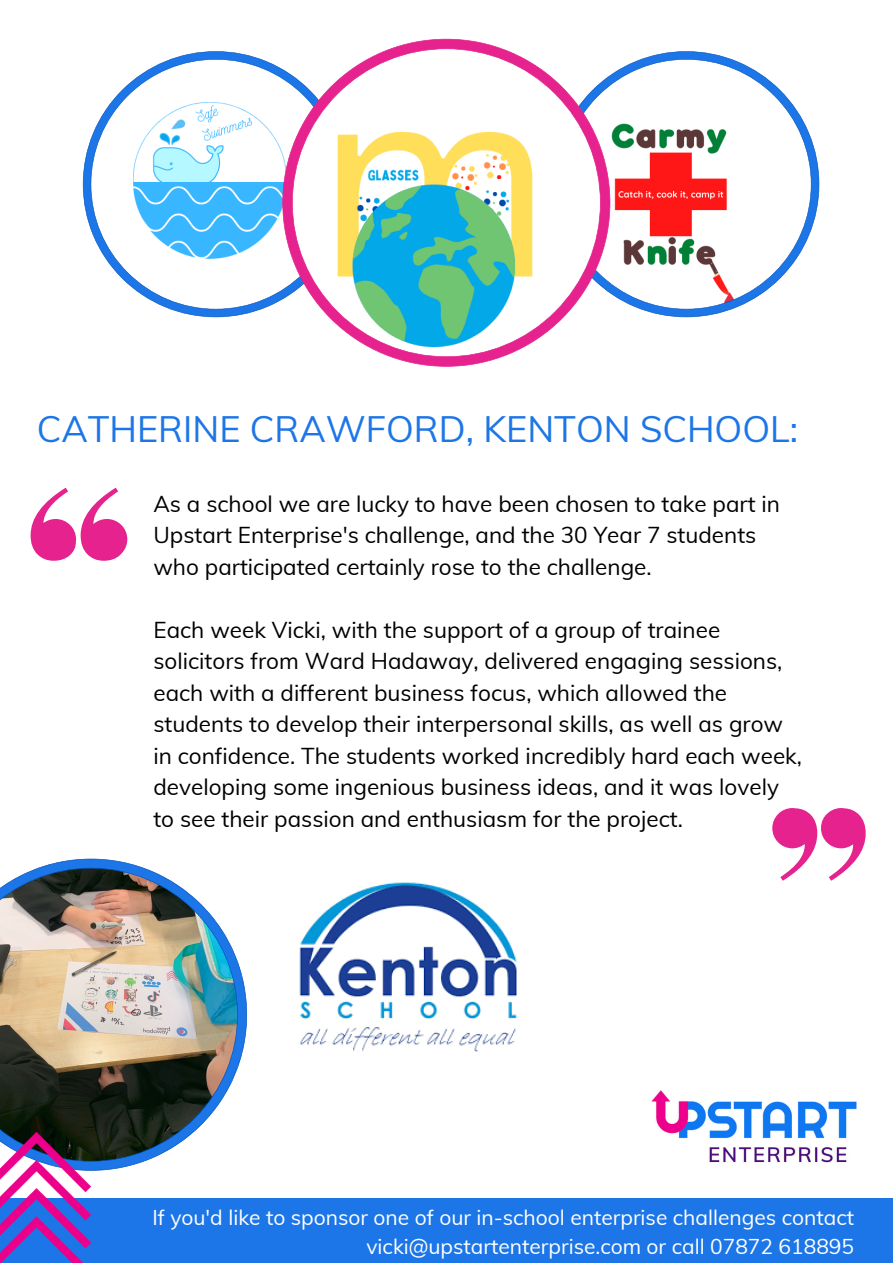
<style>
.page{position:relative;width:893px;height:1264px;background:#fff}
.page>*{position:absolute;margin:0;border:0;box-sizing:border-box;transform-origin:0 0}
.t1{font:36px "Muli";color:#1d76e7}
.t2{font:22.5px/31.5px "Muli";color:#000}
.t3{font:21px/29.2px "Muli";color:#fff;text-align:right}
</style>
<div class="page">
<div style="left:0;top:1197px;width:892px;height:65px;background:#1d76e7"></div>
<img style="left:651px;top:1090px;width:206px;height:73px">
<svg style="left:83px;top:51px;width:199px;height:266px"></svg>
<svg style="left:610px;top:51px;width:209px;height:266px"></svg>
<svg style="left:282px;top:39px;width:328px;height:328px"></svg>
<svg style="left:31px;top:487px;width:96px;height:73px"></svg>
<svg style="left:772px;top:808px;width:93px;height:72px"></svg>
<img style="left:0;top:858px;width:247px;height:312px">
<img style="left:0;top:1132px;width:91px;height:130px">
<img style="left:299px;top:882px;width:218px;height:170px">
<h1 class="t1" style="left:37px;top:405px;width:762px">CATHERINE CRAWFORD, KENTON SCHOOL:</h1>
<p class="t2" style="left:153px;top:487px;width:628px">As a school we are lucky to have been chosen to take part in<br>Upstart Enterprise's challenge, and the 30 Year 7 students who participated certainly rose to the challenge.</p>
<p class="t2" style="left:153px;top:613px;width:650px">Each week Vicki, with the support of a group of trainee solicitors from Ward Hadaway, delivered engaging sessions, each with a different business focus, which allowed the students to develop their interpersonal skills, as well as grow in confidence. The students worked incredibly hard each week, developing some ingenious business ideas, and it was lovely to see their passion and enthusiasm for the project.</p>
<p class="t3" style="left:152px;top:1202px;width:703px">If you'd like to sponsor one of our in-school enterprise challenges contact vicki@upstartenterprise.com or call 07872 618895</p>
</div>
